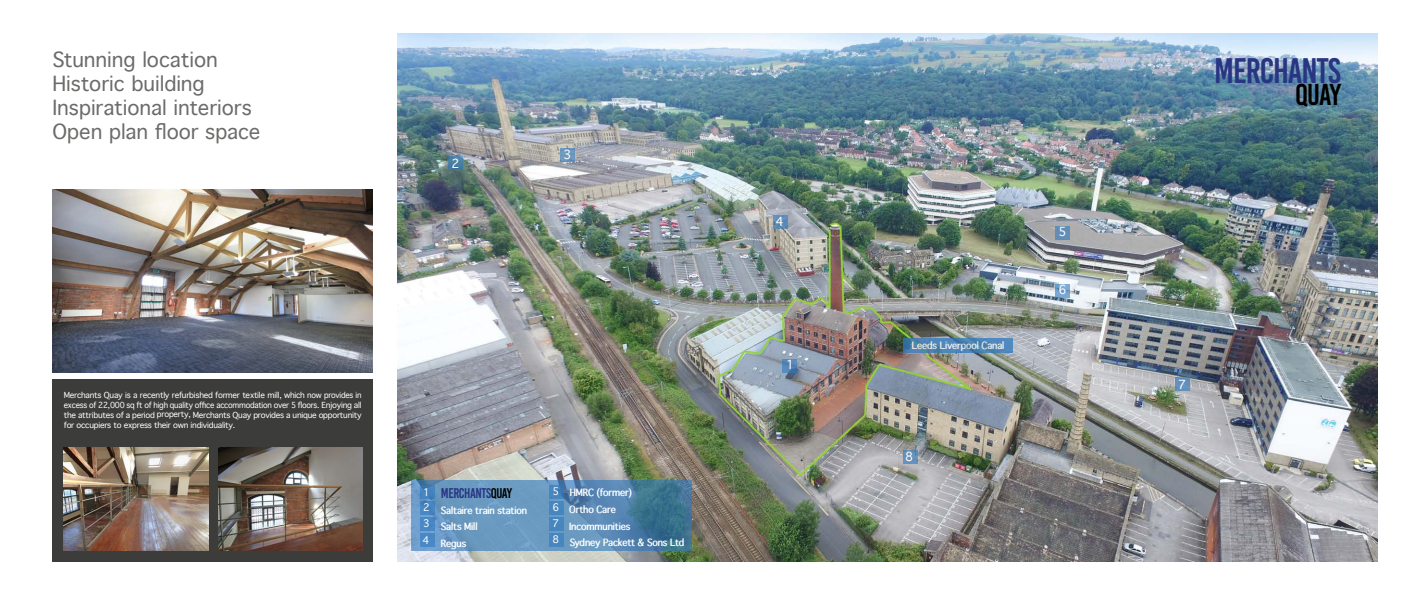
<style>
.page{position:relative;width:1404px;height:596px;background:#fff}
.page>*{position:absolute;margin:0;border:0;box-sizing:border-box;transform-origin:0 0}
.t1{font:35.3px "Bebas Kai";letter-spacing:-.03em;color:#283583}
.t2{font:30px "Bebas Kai";color:#000}
.t3{font:300 20px/24px "Thonburi";letter-spacing:-.005em;color:#6b6b6a}
.t4{font:14px "Bebas Kai";letter-spacing:-.03em;color:#283583}
.t5{font:12px "Thonburi";color:#fff}
.t6{font:10px/16.1px "Thonburi";color:#fff}
.t7{font:700 9.6px/16.5px "Thonburi";letter-spacing:-.01em;color:#fff;scale:.93 1}
.t8{font:8px/10px "Thonburi";letter-spacing:-.03em;color:#fff;text-align:justify}
.s1{color:#000}
</style>
<div class="page">
<img style="left:397px;top:33px;width:979px;height:528px">
<svg style="left:411px;top:480px;width:280px;height:70px;background:#5c8cb3"></svg>
<div style="left:448px;top:156px;width:14px;height:13px;background:#497fa4"></div>
<svg style="left:560px;top:148px;width:14px;height:14px"></svg>
<div style="left:1174px;top:377px;width:14px;height:14px;background:#6391bb"></div>
<div style="left:1055px;top:226px;width:14px;height:13px;background:#618db6"></div>
<svg style="left:773px;top:215px;width:14px;height:14px"></svg>
<svg style="left:1055px;top:283px;width:14px;height:14px"></svg>
<div style="left:903px;top:450px;width:14px;height:13px;background:#6490b9"></div>
<div style="left:420px;top:501px;width:14px;height:13px;background:#4584c0"></div>
<div style="left:420px;top:517px;width:14px;height:13px;background:#4989c5"></div>
<div style="left:420px;top:533px;width:14px;height:13px;background:#4989c5"></div>
<svg style="left:549px;top:484px;width:14px;height:14px"></svg>
<div style="left:549px;top:501px;width:14px;height:14px;background:#4786bf"></div>
<div style="left:549px;top:517px;width:14px;height:13px;background:#4786bf"></div>
<div style="left:549px;top:533px;width:14px;height:13px;background:#4786be"></div>
<svg style="left:903px;top:338px;width:109px;height:15px;background:#4a82b4"></svg>
<svg style="left:782px;top:358px;width:14px;height:14px"></svg>
<svg style="left:421px;top:484px;width:14px;height:14px"></svg>
<img style="left:52px;top:189px;width:321px;height:183px">
<div style="left:52px;top:379px;width:321px;height:182px;background:#3c3c3b"></div>
<img style="left:64px;top:447px;width:144px;height:103px">
<img style="left:218px;top:447px;width:144px;height:103px">
<h3 class="t3" style="left:52px;top:48px;width:209px">Stunning location<br>Historic building<br>Inspirational interiors<br>Open plan floor space</h3>
<h3 class="t5" style="left:451px;top:156px;width:9px">2</h3>
<h3 class="t5" style="left:563px;top:147px;width:9px">3</h3>
<p class="t8" style="left:64px;top:390px;width:299px">Merchants Quay is a recently refurbished former textile mill, which now provides in excess of 22,000 sq ft of high quality office accommodation over 5 floors. Enjoying all the attributes of a period property, Merchants Quay provides a unique opportunity for occupiers to express their own individuality.</p>
<p class="t6" style="left:423px;top:483px;width:8px">1</p>
<p class="t6" style="left:423px;top:499px;width:8px">2<br>3</p>
<p class="t6" style="left:422px;top:532px;width:8px">4</p>
<p class="t6" style="left:552px;top:482px;width:8px;line-height:16.7px">5<br>6</p>
<p class="t6" style="left:552px;top:515px;width:8px">7<br>8</p>
<h3 class="t4" style="left:441px;top:485px;width:73px">MERCHANTS<span class="s1">QUAY</span></h3>
<p class="t7" style="left:569px;top:484px;width:69px">HMRC (former)</p>
<p class="t7" style="left:441px;top:502px;width:94px">Saltaire train station<br>Salts Mill<br>Regus</p>
<p class="t7" style="left:569px;top:500px;width:67px;line-height:16.9px">Ortho Care<br>Incommunities</p>
<p class="t7" style="left:569px;top:533px;width:125px">Sydney Packett &amp; Sons Ltd</p>
<h3 class="t5" style="left:775px;top:215px;width:9px">4</h3>
<h3 class="t5" style="left:786px;top:358px;width:9px">1</h3>
<p class="t7" style="left:911px;top:337px;width:101px">Leeds Liverpool Canal</p>
<h3 class="t5" style="left:905px;top:449px;width:9px">8</h3>
<h3 class="t5" style="left:1058px;top:225px;width:9px">5</h3>
<h3 class="t5" style="left:1058px;top:283px;width:9px">6</h3>
<h1 class="t1" style="left:1213px;top:51px;width:128px">MERCHANTS</h1>
<h2 class="t2" style="left:1294px;top:78px;width:47px">QUAY</h2>
<h3 class="t5" style="left:1178px;top:378px;width:9px">7</h3>
</div>
